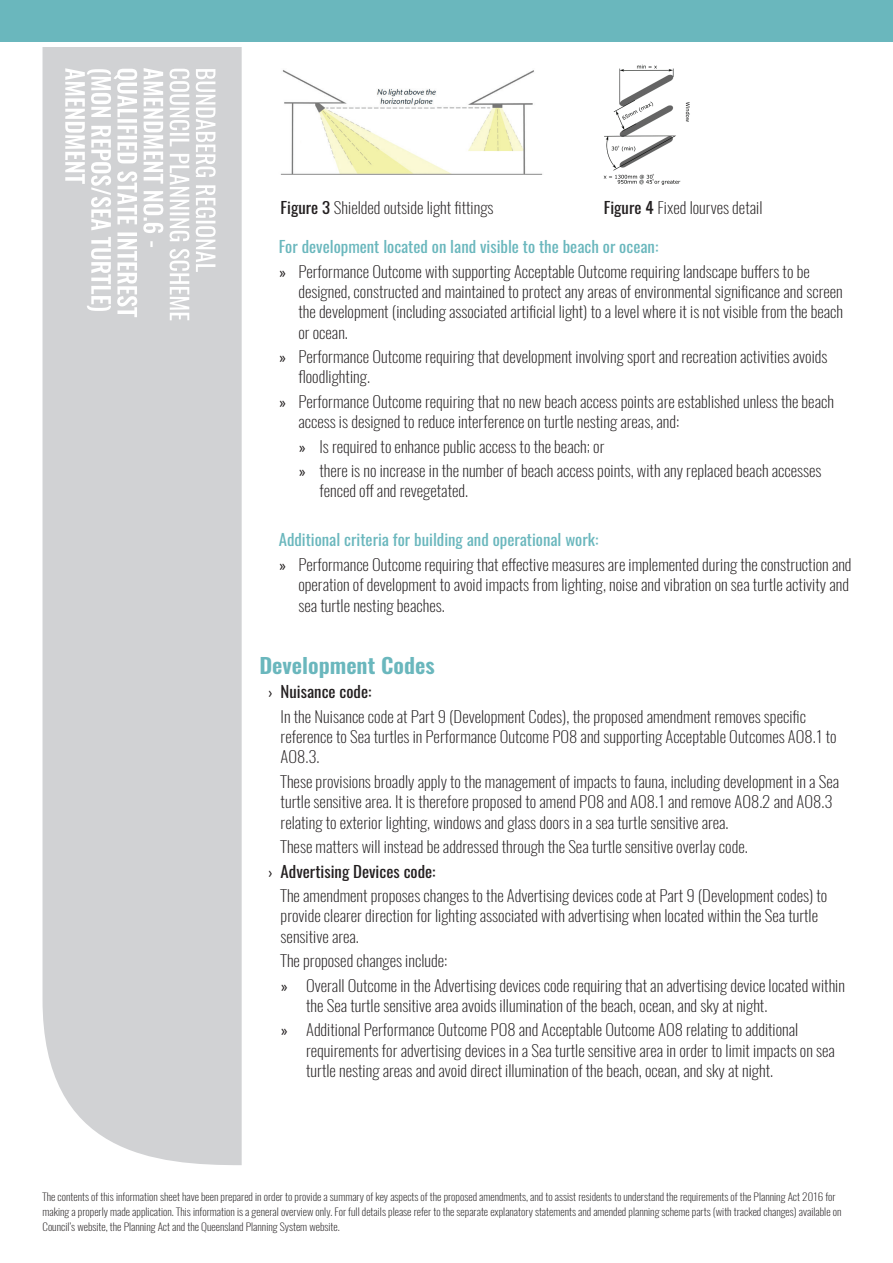
<style>
.page{position:relative;width:893px;height:1263px;background:#fff}
.page>*{position:absolute;margin:0;border:0;box-sizing:border-box;transform-origin:0 0}
.t1{font:600 21px "Oswald";color:#6ab7bd;scale:1.07 1}
.t2{font:200 15.75px/20.2px "Oswald";color:#231f20;scale:1.07 1}
.t3{font:200 10.5px/15px "Oswald";color:#231f20;scale:1.07 1}
.s1{font-weight:400}
.s2{font-weight:400;color:#6ab7bd}
.s3{font-family:"Lato";font-weight:400}
</style>
<div class="page">
<div style="left:43px;top:47px;width:199px;height:1118px;background:#d1d2d4"></div>
<div style="left:0;top:0;width:893px;height:43px;background:#6ab7bd"></div>
<img style="left:280px;top:70px;width:263px;height:105px">
<img style="left:603px;top:64px;width:87px;height:121px">
<svg style="left:65px;top:68px;width:151px;height:252px"></svg>
<p class="t2" style="left:281px;top:195px;width:201px"><span class="s1">Figure 3</span> Shielded outside light fittings</p>
<p class="t2" style="left:604px;top:195px;width:150px"><span class="s1">Figure 4</span> Fixed lourves detail</p>
<p class="t2" style="left:279px;top:233px;width:498px;line-height:24.5px"><span class="s2">For development located on land visible to the beach or ocean:<br></span><span class="s3">»</span> Performance Outcome with supporting Acceptable Outcome requiring landscape buffers to be</p>
<p class="t2" style="left:298px;top:280px;width:511px;text-align:justify">designed, constructed and maintained to protect any areas of environmental significance and screen the development (including associated artificial light) to a level where it is not visible from the beach or ocean.</p>
<p class="t2" style="left:298px;top:345px;width:496px;text-indent:-20px"><span class="s3">»</span> Performance Outcome requiring that development involving sport and recreation activities avoids floodlighting.</p>
<p class="t2" style="left:298px;top:389px;width:502px;text-indent:-20px"><span class="s3">»</span> Performance Outcome requiring that no new beach access points are established unless the beach access is designed to reduce interference on turtle nesting areas, and:</p>
<p class="t2" style="left:298px;top:432px;width:490px;line-height:24.5px"><span class="s3">»</span> Is required to enhance public access to the beach; or<br><span class="s3">»</span> there is no increase in the number of beach access points, with any replaced beach accesses</p>
<p class="t2" style="left:319px;top:479px;width:140px">fenced off and revegetated.</p>
<p class="t2" style="left:279px;top:526px;width:537px;line-height:24.5px"><span class="s2">Additional criteria for building and operational work:<br></span><span class="s3">»</span> Performance Outcome requiring that effective measures are implemented during the construction and</p>
<p class="t2" style="left:298px;top:573px;width:516px">operation of development to avoid impacts from lighting, noise and vibration on sea turtle activity and sea turtle nesting beaches.</p>
<h1 class="t1" style="left:259px;top:654px;width:165px">Development Codes</h1>
<p class="t2" style="left:281px;top:678px;width:493px;line-height:24.5px;text-indent:-13px"><span class="s3">›</span> <span class="s1">Nuisance code:<br></span>In the Nuisance code at Part 9 (Development Codes), the proposed amendment removes specific</p>
<p class="t2" style="left:281px;top:725px;width:521px">reference to Sea turtles in Performance Outcome PO8 and supporting Acceptable Outcomes AO8.1 to<br>AO8.3.</p>
<p class="t2" style="left:281px;top:769px;width:524px">These provisions broadly apply to the management of impacts to fauna, including development in a Sea turtle sensitive area. It is therefore proposed to amend PO8 and AO8.1 and remove AO8.2 and AO8.3 relating to exterior lighting, windows and glass doors in a sea turtle sensitive area.</p>
<p class="t2" style="left:268px;top:832px;width:450px;line-height:24.5px;text-indent:13px">These matters will instead be addressed through the Sea turtle sensitive overlay code. <span class="s3">›</span> <span class="s1">Advertising Devices code:</span></p>
<p class="t2" style="left:281px;top:884px;width:512px">The amendment proposes changes to the Advertising devices code at Part 9 (Development codes) to provide clearer direction for lighting associated with advertising when located within the Sea turtle sensitive area.</p>
<p class="t2" style="left:281px;top:946px;width:529px;line-height:24.5px">The proposed changes include:<br><span class="s3">»</span> Overall Outcome in the Advertising devices code requiring that an advertising device located within</p>
<p class="t2" style="left:281px;top:991px;width:485px;line-height:24.5px;text-align:center">the Sea turtle sensitive area avoids illumination of the beach, ocean, and sky at night.<br><span class="s3">»</span> Additional Performance Outcome PO8 and Acceptable Outcome AO8 relating to additional</p>
<p class="t2" style="left:306px;top:1038px;width:496px">requirements for advertising devices in a Sea turtle sensitive area in order to limit impacts on sea turtle nesting areas and avoid direct illumination of the beach, ocean, and sky at night.</p>
<p class="t3" style="left:43px;top:1188px;width:748px">The contents of this information sheet have been prepared in order to provide a summary of key aspects of the proposed amendments, and to assist residents to understand the requirements of the Planning Act 2016 for making a properly made application. This information is a general overview only. For full details please refer to the separate explanatory statements and amended planning scheme parts (with tracked changes) available on<br>Council’s website, the Planning Act and the Queensland Planning System website.</p>
</div>
